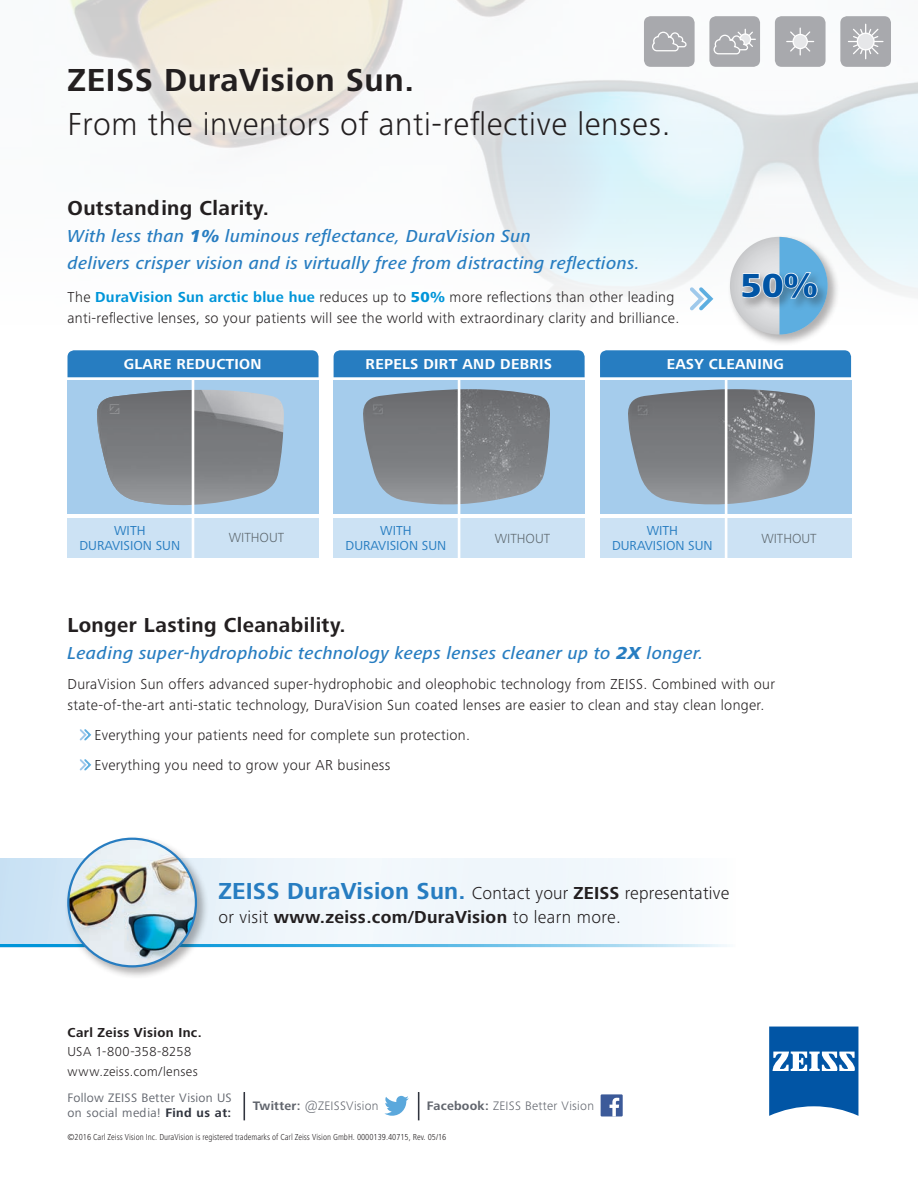
<style>
.page{position:relative;width:918px;height:1188px;background:#fff}
.page>*{position:absolute;margin:0;border:0;box-sizing:border-box;transform-origin:0 0}
.t1{font:800 34.5px "Zeiss Frutiger Next Pro";color:#0155a5}
.t2{font:300 33px "Zeiss Frutiger Next Pro";letter-spacing:.02em;color:#231f20}
.t3{font:700 33px "Zeiss Frutiger Next Pro";letter-spacing:.02em;color:#231f20}
.t4{font:700 21px "Zeiss Frutiger Next Pro";letter-spacing:.02em;color:#231f20}
.t5{font:italic 500 18px/27px "Zeiss Frutiger Next Pro";letter-spacing:.02em;color:#277dc1}
.t6{font:300 18px/24px "Zeiss Frutiger Next Pro";letter-spacing:.01em;color:#231f20}
.t7{font:300 15px/21px "Zeiss Frutiger Next Pro";letter-spacing:.02em;color:#231f20}
.t8{font:700 15px "Zeiss Frutiger Next Pro";letter-spacing:.02em;color:#fff}
.t9{font:300 13.65px "Zeiss Frutiger Next Pro";color:#5f696f}
.t10{font:13.5px/15px "Zeiss Frutiger Next Pro";color:#277dc1;text-align:center}
.t11{font:300 13.5px/19.5px "Zeiss Frutiger Next Pro";letter-spacing:.03em;color:#231f20}
.t12{font:700 13.5px "Zeiss Frutiger Next Pro";letter-spacing:.03em;color:#231f20}
.t13{font:12.75px/15.6px "Zeiss Frutiger Next Pro";letter-spacing:.02em;color:#61656d}
.t14{font:300 12.75px "Zeiss Frutiger Next Pro";letter-spacing:.02em;color:#61656d}
.t15{font:300 condensed 9px "Zeiss Frutiger Next Pro";color:#231f20}
.s1{font-weight:800}
.s2{font-weight:700;color:#0095d9}
.s3{font-weight:800;color:#0095d9}
.s4{font-weight:700;font-size:24px;color:#277dc1}
.s5{font-weight:700}
.s6{font-weight:700;color:#30343e}
</style>
<div class="page">
<img style="left:69px;top:0;width:849px;height:298px">
<div style="left:56px;top:56px;width:623px;height:91px;background:#fff;opacity:.75"></div>
<div style="left:68px;top:350px;width:251px;height:27px;background:#277dc1"></div>
<div style="left:334px;top:350px;width:251px;height:27px;background:#277dc1"></div>
<div style="left:600px;top:350px;width:251px;height:27px;background:#277dc1"></div>
<div style="left:68px;top:518px;width:251px;height:40px;background:#cce2f4"></div>
<hr style="left:192px;top:517px;width:2px;height:45px;background:#fff">
<svg style="left:0;top:859px;width:657px;height:85px"></svg>
<svg style="left:769px;top:1027px;width:89px;height:89px"></svg>
<div style="left:601px;top:1094px;width:22px;height:22px;background:#3c5a99"></div>
<svg style="left:610px;top:1098px;width:9px;height:18px"></svg>
<svg style="left:384px;top:1096px;width:25px;height:20px"></svg>
<svg style="left:418px;top:1092px;width:1px;height:28px"></svg>
<svg style="left:244px;top:1092px;width:1px;height:28px"></svg>
<div style="left:334px;top:518px;width:251px;height:40px;background:#cce2f4"></div>
<hr style="left:458px;top:517px;width:2px;height:46px;background:#fff">
<div style="left:600px;top:518px;width:251px;height:40px;background:#cce2f4"></div>
<hr style="left:725px;top:517px;width:2px;height:46px;background:#fff">
<svg style="left:79px;top:729px;width:13px;height:12px"></svg>
<svg style="left:686px;top:284px;width:30px;height:27px"></svg>
<svg style="left:79px;top:759px;width:13px;height:12px"></svg>
<div style="left:775px;top:16px;width:51px;height:51px;background:#a8a9ad;border-radius:7px"></div>
<svg style="left:786px;top:27px;width:29px;height:29px"></svg>
<div style="left:709px;top:16px;width:51px;height:51px;background:#a8a9ad;border-radius:7px"></div>
<svg style="left:713px;top:28px;width:43px;height:27px"></svg>
<div style="left:840px;top:16px;width:51px;height:51px;background:#a8a9ad;border-radius:7px"></div>
<svg style="left:848px;top:24px;width:35px;height:35px"></svg>
<div style="left:857px;top:33px;width:17px;height:17px;background:#e6e7e9;border-radius:50%"></div>
<div style="left:857px;top:33px;width:18px;height:17px;border:1px solid #fff;border-radius:50%"></div>
<div style="left:644px;top:16px;width:51px;height:51px;background:#a8a9ad;border-radius:7px"></div>
<svg style="left:652px;top:31px;width:35px;height:21px"></svg>
<div style="left:727px;top:234px;width:113px;height:113px;background:#231f20;opacity:.35"></div>
<div style="left:730px;top:237px;width:98px;height:98px;background:#cccdcf;border-radius:49px"></div>
<div style="left:740px;top:270px;width:89px;height:41px;background:#231f20;opacity:.35"></div>
<svg style="left:741px;top:237px;width:87px;height:98px"></svg>
<hr style="left:0;top:944px;width:735px;height:3px;background:#0095d9">
<div style="left:65px;top:835px;width:144px;height:145px;background:#231f20;opacity:.35"></div>
<img style="left:68px;top:839px;width:128px;height:127px;border-radius:64px">
<div style="left:68px;top:380px;width:251px;height:134px;background:#a5ccec"></div>
<div style="left:334px;top:380px;width:251px;height:134px;background:#a5ccec"></div>
<div style="left:600px;top:380px;width:251px;height:134px;background:#a5ccec"></div>
<img style="left:191px;top:390px;width:93px;height:117px">
<img style="left:363px;top:389px;width:187px;height:117px">
<img style="left:628px;top:389px;width:187px;height:117px">
<img style="left:97px;top:390px;width:95px;height:116px">
<hr style="left:192px;top:379px;width:2px;height:137px;background:#fff">
<hr style="left:458px;top:380px;width:2px;height:136px;background:#fff">
<hr style="left:725px;top:379px;width:2px;height:138px;background:#fff">
<img style="left:107px;top:403px;width:14px;height:13px">
<h2 class="t3" style="left:68px;top:61px;width:348px">ZEISS DuraVision Sun.</h2>
<h2 class="t2" style="left:68px;top:105px;width:604px">From the inventors of anti-reflective lenses.</h2>
<h3 class="t4" style="left:68px;top:196px;width:203px">Outstanding Clarity.</h3>
<p class="t5" style="left:68px;top:223px;width:574px">With less than <span class="s1">1%</span> luminous reflectance, DuraVision Sun<br>delivers crisper vision and is virtually free from distracting reflections.</p>
<p class="t7" style="left:68px;top:287px;width:613px">The <span class="s2">DuraVision Sun arctic blue hue</span> reduces up to <span class="s3">50%</span> more reflections than other leading anti-reflective lenses, so your patients will see the world with extraordinary clarity and brilliance.</p>
<h1 class="t1" style="left:741px;top:266px;width:79px">50%</h1>
<p class="t8" style="left:124px;top:356px;width:139px">GLARE REDUCTION</p>
<p class="t8" style="left:366px;top:356px;width:188px">REPELS DIRT AND DEBRIS</p>
<p class="t8" style="left:667px;top:356px;width:119px">EASY CLEANING</p>
<p class="t10" style="left:80px;top:523px;width:102px">WITH<br>DURAVISION SUN</p>
<p class="t9" style="left:229px;top:530px;width:57px">WITHOUT</p>
<p class="t10" style="left:346px;top:523px;width:102px">WITH<br>DURAVISION SUN</p>
<p class="t9" style="left:761px;top:530px;width:57px">WITHOUT</p>
<p class="t10" style="left:612px;top:523px;width:102px">WITH<br>DURAVISION SUN</p>
<p class="t9" style="left:495px;top:530px;width:57px">WITHOUT</p>
<h3 class="t4" style="left:68px;top:613px;width:280px">Longer Lasting Cleanability.</h3>
<p class="t5" style="left:68px;top:639px;width:638px">Leading super-hydrophobic technology keeps lenses cleaner up to <span class="s1">2X</span> longer.</p>
<p class="t7" style="left:68px;top:673px;width:709px">DuraVision Sun offers advanced super-hydrophobic and oleophobic technology from ZEISS. Combined with our state-of-the-art anti-static technology, DuraVision Sun coated lenses are easier to clean and stay clean longer.</p>
<p class="t7" style="left:94px;top:720px;width:377px;line-height:30px">Everything your patients need for complete sun protection.<br>Everything you need to grow your AR business</p>
<p class="t6" style="left:218px;top:881px;width:512px"><span class="s4">ZEISS DuraVision Sun.</span> Contact your <span class="s5">ZEISS</span> representative or visit <span class="s5">www.zeiss.com/DuraVision</span> to learn more.</p>
<p class="t12" style="left:68px;top:1025px;width:136px">Carl Zeiss Vision Inc.</p>
<p class="t11" style="left:68px;top:1042px;width:132px">USA 1-800-358-8258 www.zeiss.com/lenses</p>
<p class="t13" style="left:68px;top:1090px;width:166px">Follow ZEISS Better Vision US on social media! <span class="s6">Find us at:</span></p>
<p class="t14" style="left:253px;top:1098px;width:127px"><span class="s5">Twitter:</span> @ZEISSVision</p>
<p class="t14" style="left:427px;top:1098px;width:169px"><span class="s5">Facebook:</span> ZEISS Better Vision</p>
<p class="t15" style="left:68px;top:1132px;width:380px">©2016 Carl Zeiss Vision Inc. DuraVision is registered trademarks of Carl Zeiss Vision GmbH. 0000139.40715, Rev. 05/16</p>
</div>
